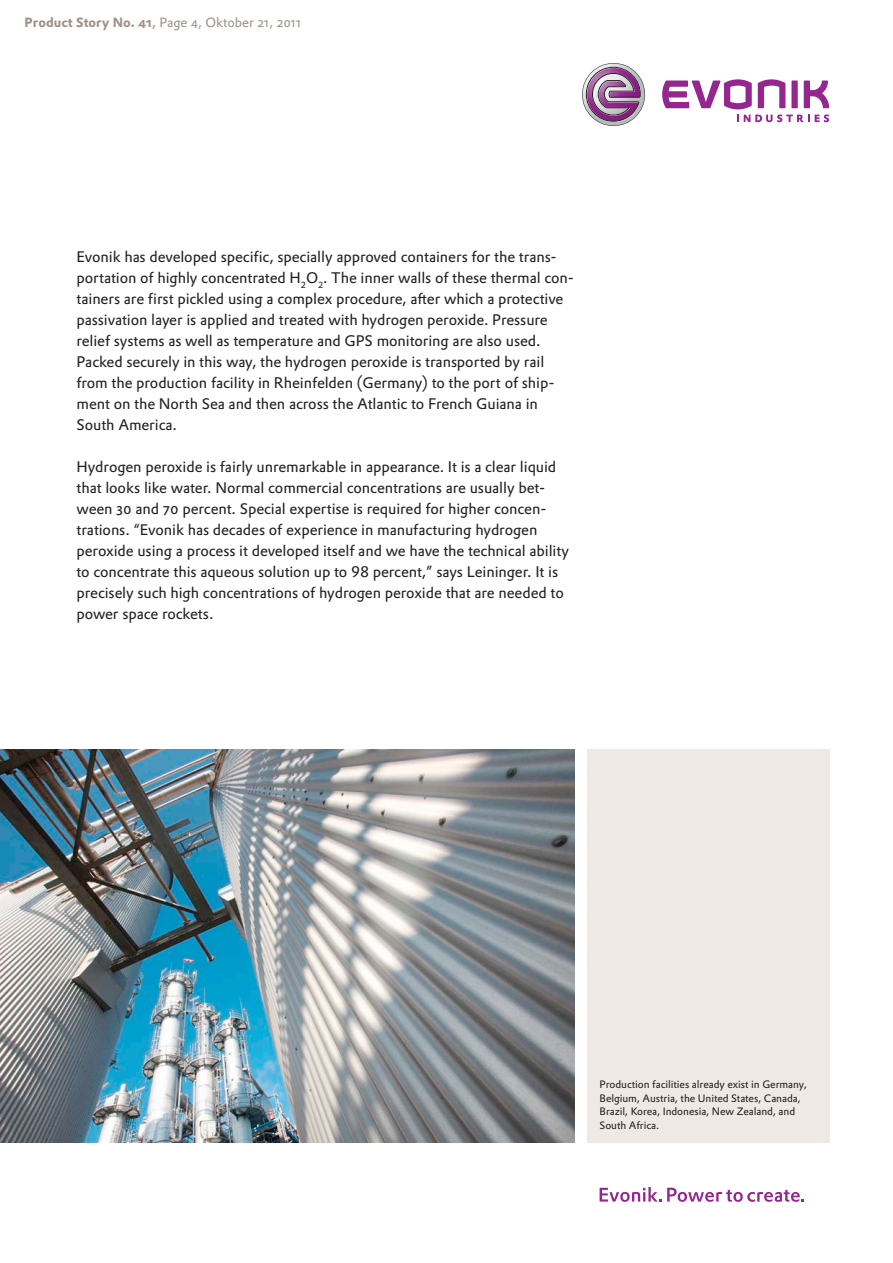
<style>
.page{position:relative;width:893px;height:1263px;background:#fff}
.page>*{position:absolute;margin:0;border:0;box-sizing:border-box;transform-origin:0 0}
.t1{font:15px/21px "Evonik Prokyon";letter-spacing:-.005em;color:#231f20}
.t2{font:13.2px "Evonik Prokyon";color:#a09386}
.t3{font:10.5px/13.5px "Evonik Prokyon";letter-spacing:-.005em;color:#231f20}
.s1{font-weight:700}
.s2{font-weight:500}
</style>
<div class="page">
<div style="left:587px;top:749px;width:242px;height:394px;background:#eee9e3"></div>
<img style="left:0;top:750px;width:574px;height:393px">
<svg style="left:582px;top:63px;width:63px;height:63px"></svg>
<svg style="left:662px;top:79px;width:167px;height:43px"></svg>
<svg style="left:600px;top:1187px;width:204px;height:15px"></svg>
<p class="t2" style="left:25px;top:12px;width:278px"><span class="s1">Product Story No. 41</span><span class="s2">,</span> Page 4, Oktober 21, 2011</p>
<p class="t1" style="left:77px;top:245px;width:499px">Evonik has developed specific, specially approved containers for the trans&shy;portation of highly concentrated H<sub>2</sub>O<sub>2</sub>. The inner walls of these thermal con&shy;tainers are first pickled using a complex procedure, after which a protective passivation layer is applied and treated with hydrogen peroxide. Pressure relief systems as well as temperature and GPS monitoring are also used.<br>Packed securely in this way, the hydrogen peroxide is transported by rail from the production facility in Rheinfelden (Germany) to the port of ship&shy;ment on the North Sea and then across the Atlantic to French Guiana in South America.</p>
<p class="t1" style="left:77px;top:455px;width:494px">Hydrogen peroxide is fairly unremarkable in appearance. It is a clear liquid that looks like water. Normal commercial concentrations are usually bet&shy;ween 30 and 70 percent. Special expertise is required for higher concen&shy;trations. “Evonik has decades of experience in manufacturing hydrogen peroxide using a process it developed itself and we have the technical ability to concentrate this aqueous solution up to 98 percent,” says Leininger. It is precisely such high concentrations of hydrogen peroxide that are needed to power space rockets.</p>
<p class="t3" style="left:600px;top:1077px;width:209px">Production facilities already exist in Germany, Belgium, Austria, the United States, Canada, Brazil, Korea, Indonesia, New Zealand, and South Africa.</p>
</div>
